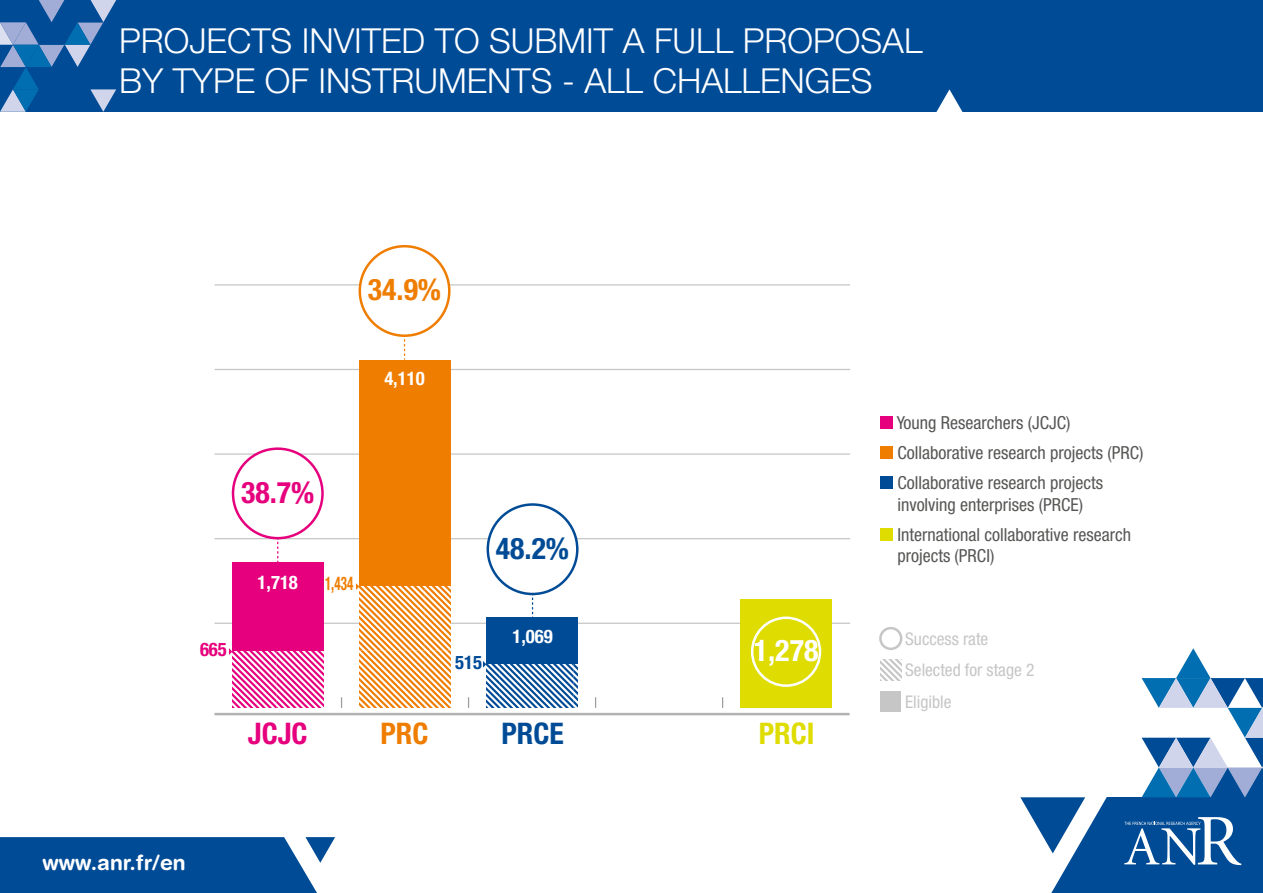
<style>
.page{position:relative;width:1263px;height:893px;background:#fff}
.page>*{position:absolute;margin:0;border:0;box-sizing:border-box;transform-origin:0 0}
.t1{font:300 34.5px/40.5px "Helvetica Neue";color:#fff}
.t2{font:700 condensed 30px "Helvetica Neue LT";color:#fff}
.t3{font:700 condensed 29.7px "Helvetica Neue LT";color:#e6007d}
.t4{font:700 condensed 29.7px "Helvetica Neue LT";color:#004b96}
.t5{font:700 condensed 29.7px "Helvetica Neue LT";color:#ef7d00}
.t6{font:700 condensed 29.7px "Helvetica Neue LT";color:#dedc00}
.t7{font:700 21px "Helvetica Rounded";color:#fff}
.t8{font:700 condensed 18.75px "Helvetica Neue";color:#fff}
.t9{font:700 condensed 18.75px "Helvetica Neue LT";color:#ef7d00;scale:.7 1}
.t10{font:700 condensed 18.75px "Helvetica Neue LT";color:#e6007d}
.t11{font:700 condensed 18.75px "Helvetica Neue LT";color:#004b96}
.t12{font:condensed 18px/30.2px "Helvetica Neue";color:#575756}
.t13{font:condensed 17.4px "Helvetica Neue";color:#c6c6c6}
</style>
<div class="page">
<div style="left:1051px;top:797px;width:212px;height:96px;background:#004b96"></div>
<svg style="left:1141px;top:648px;width:122px;height:149px"></svg>
<svg style="left:1020px;top:797px;width:87px;height:96px"></svg>
<svg style="left:0;top:837px;width:335px;height:56px;background:#155a9e"></svg>
<hr style="left:214px;top:713px;width:636px;height:2px;background:#b3b2b2">
<hr style="left:214px;top:623px;width:636px;height:1px;background:#c6c6c6">
<hr style="left:214px;top:538px;width:636px;height:1px;background:#c6c6c6">
<hr style="left:214px;top:453px;width:636px;height:2px;background:#c6c6c6">
<hr style="left:214px;top:369px;width:636px;height:1px;background:#c6c6c6">
<hr style="left:214px;top:284px;width:636px;height:1px;background:#c6c6c6">
<div style="left:232px;top:562px;width:92px;height:90px;background:#e6007d"></div>
<div style="left:359px;top:360px;width:92px;height:227px;background:#ef7d00"></div>
<div style="left:486px;top:617px;width:92px;height:47px;background:#004b96"></div>
<svg style="left:232px;top:652px;width:92px;height:56px"></svg>
<svg style="left:359px;top:587px;width:92px;height:121px"></svg>
<svg style="left:486px;top:664px;width:92px;height:44px"></svg>
<div style="left:740px;top:600px;width:92px;height:108px;background:#dedc00"></div>
<svg style="left:880px;top:660px;width:21px;height:20px"></svg>
<div style="left:233px;top:449px;width:89px;height:89px;background:#fff;border-radius:50%"></div>
<div style="left:232px;top:447px;width:92px;height:92px;border:2px solid #e6007d;border-radius:50%"></div>
<svg style="left:277px;top:538px;width:1px;height:24px"></svg>
<div style="left:360px;top:246px;width:89px;height:90px;background:#fff;border-radius:50%"></div>
<div style="left:359px;top:245px;width:91px;height:92px;border:2px solid #ef7d00;border-radius:50%"></div>
<svg style="left:404px;top:336px;width:1px;height:23px"></svg>
<div style="left:488px;top:504px;width:89px;height:90px;background:#fff;border-radius:50%"></div>
<div style="left:486px;top:503px;width:92px;height:92px;border:2px solid #004b96;border-radius:50%"></div>
<svg style="left:532px;top:594px;width:1px;height:23px"></svg>
<div style="left:751px;top:616px;width:70px;height:71px;border:2px solid #fff;border-radius:50%"></div>
<svg style="left:229px;top:648px;width:3px;height:7px"></svg>
<svg style="left:356px;top:583px;width:3px;height:7px"></svg>
<svg style="left:483px;top:661px;width:3px;height:7px"></svg>
<div style="left:879px;top:627px;width:23px;height:23px;border:2px solid #c6c6c6;border-radius:50%"></div>
<div style="left:880px;top:691px;width:21px;height:21px;background:#c6c6c6"></div>
<div style="left:0;top:0;width:1263px;height:112px;background:#004b96"></div>
<svg style="left:936px;top:89px;width:27px;height:23px"></svg>
<svg style="left:0;top:0;width:116px;height:112px"></svg>
<div style="left:880px;top:416px;width:13px;height:13px;background:#e6007d"></div>
<div style="left:880px;top:446px;width:13px;height:13px;background:#ef7d00"></div>
<div style="left:880px;top:476px;width:13px;height:13px;background:#004b96"></div>
<div style="left:880px;top:528px;width:13px;height:13px;background:#dedc00"></div>
<svg style="left:1124px;top:817px;width:117px;height:48px"></svg>
<h1 class="t1" style="left:119px;top:19px;width:805px">PROJECTS INVITED TO SUBMIT A FULL PROPOSAL<br>BY TYPE OF INSTRUMENTS - ALL CHALLENGES</h1>
<h3 class="t5" style="left:368px;top:272px;width:75px">34.9%</h3>
<p class="t8" style="left:384px;top:367px;width:42px">4,110</p>
<h3 class="t3" style="left:241px;top:474px;width:75px">38.7%</h3>
<p class="t8" style="left:258px;top:571px;width:42px">1,718</p>
<p class="t9" style="left:325px;top:572px;width:42px">1,434</p>
<h3 class="t4" style="left:496px;top:530px;width:75px">48.2%</h3>
<p class="t8" style="left:512px;top:625px;width:42px">1,069</p>
<p class="t10" style="left:200px;top:638px;width:28px">665</p>
<h2 class="t2" style="left:754px;top:632px;width:66px">1,278</h2>
<p class="t11" style="left:455px;top:651px;width:28px">515</p>
<h3 class="t3" style="left:248px;top:716px;width:61px">JCJC</h3>
<h3 class="t5" style="left:380px;top:716px;width:49px">PRC</h3>
<h3 class="t4" style="left:501px;top:716px;width:64px">PRCE</h3>
<h3 class="t6" style="left:759px;top:716px;width:57px">PRCI</h3>
<p class="t7" style="left:43px;top:850px;width:145px">www.anr.fr/en</p>
<p class="t12" style="left:897px;top:407px;width:248px">Young Researchers (JCJC)<br>Collaborative research projects (PRC)<br>Collaborative research projects</p>
<p class="t12" style="left:897px;top:489px;width:235px">involving enterprises (PRCE)<br>International collaborative research</p>
<p class="t12" style="left:897px;top:541px;width:98px">projects (PRCI)</p>
<p class="t13" style="left:905px;top:629px;width:85px">Success rate</p>
<p class="t13" style="left:905px;top:660px;width:131px">Selected for stage 2</p>
<p class="t13" style="left:905px;top:692px;width:48px">Eligible</p>
</div>
